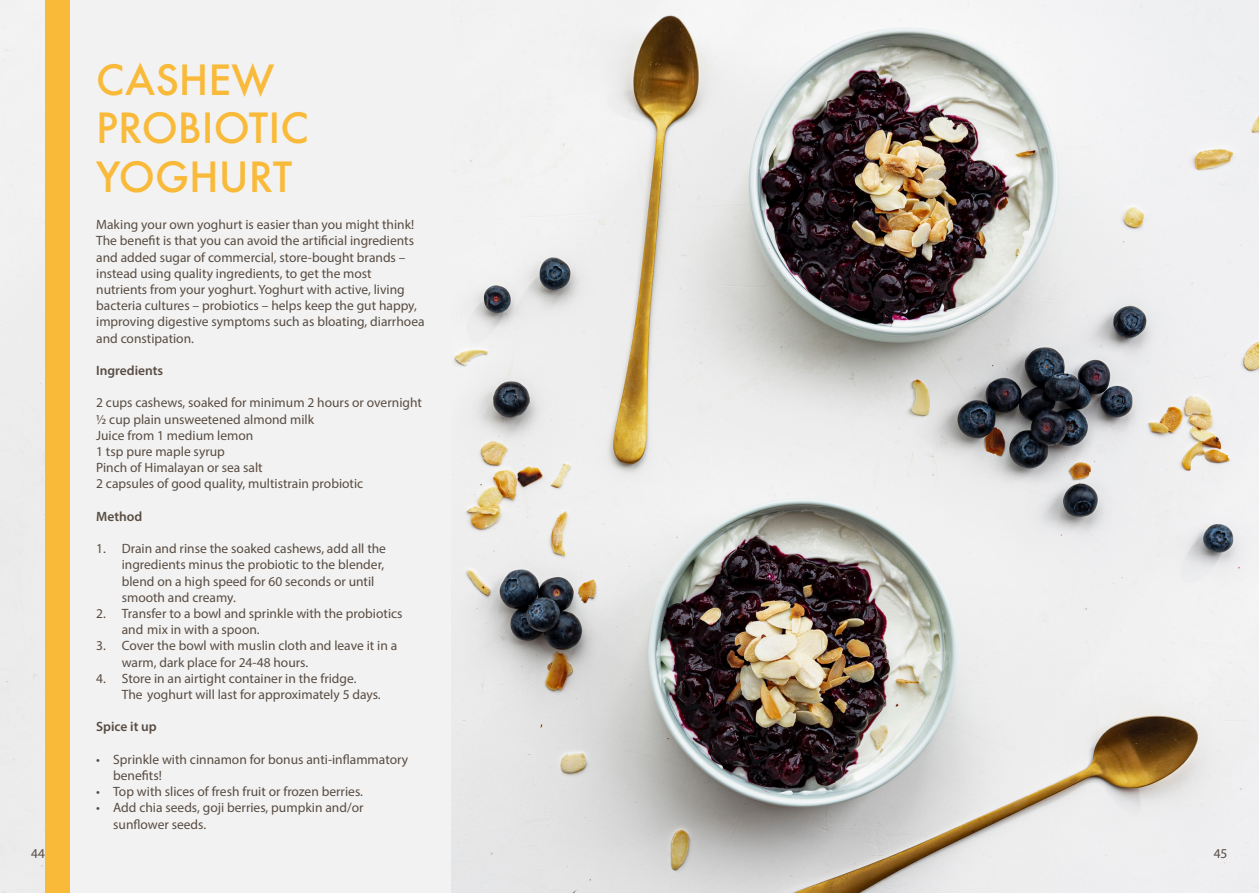
<style>
.page{position:relative;width:1259px;height:893px;background:#fff}
.page>*{position:absolute;margin:0;border:0;box-sizing:border-box;transform-origin:0 0}
.Headings{font:500 40.5px/48.6px "Futura";color:#f9ba3a}
.Body{font:13.5px/16.2px "Myriad Pro";color:#584c42}
.Body-2{font:600 13.5px "Myriad Pro";color:#584c42}
.Headings-2{font:13.5px "Myriad Pro";color:#584c42}
</style>
<div class="page">
<img style="left:0;top:0;width:1259px;height:893px">
<div style="left:45px;top:0;width:380px;height:893px;background:#f9ba3a"></div>
<div style="left:71px;top:0;width:380px;height:893px;background:#f2f2f2"></div>
<p class="Headings" style="left:96px;top:55px;width:214px">CASHEW<br>PROBIOTIC<br>YOGHURT</p>
<p class="Body" style="left:96px;top:216px;width:330px">Making your own yoghurt is easier than you might think!<br>The benefit is that you can avoid the artificial ingredients and added sugar of commercial, store-bought brands – instead using quality ingredients, to get the most nutrients from your yoghurt. Yoghurt with active, living bacteria cultures – probiotics – helps keep the gut happy, improving digestive symptoms such as bloating, diarrhoea and constipation.</p>
<p class="Body-2" style="left:96px;top:362px;width:68px">Ingredients</p>
<p class="Body" style="left:96px;top:395px;width:327px">2 cups cashews, soaked for minimum 2 hours or overnight</p>
<p class="Body" style="left:96px;top:411px;width:219px">½ cup plain unsweetened almond milk</p>
<p class="Body" style="left:96px;top:427px;width:159px">Juice from 1 medium lemon<br>1 tsp pure maple syrup</p>
<p class="Body" style="left:96px;top:459px;width:168px">Pinch of Himalayan or sea salt</p>
<p class="Body" style="left:96px;top:476px;width:268px">2 capsules of good quality, multistrain probiotic</p>
<p class="Body-2" style="left:96px;top:508px;width:48px">Method</p>
<p class="Body" style="left:122px;top:540px;width:266px;text-indent:-26px">1. Drain and rinse the soaked cashews, add all the ingredients minus the probiotic to the blender, blend on a high speed for 60 seconds or until smooth and creamy.</p>
<p class="Body" style="left:122px;top:605px;width:282px;text-indent:-26px">2. Transfer to a bowl and sprinkle with the probiotics and mix in with a spoon.</p>
<p class="Body" style="left:122px;top:638px;width:277px;text-indent:-26px">3. Cover the bowl with muslin cloth and leave it in a warm, dark place for 24-48 hours.</p>
<p class="Body" style="left:122px;top:670px;width:260px;text-indent:-26px">4. Store in an airtight container in the fridge.<br>The yoghurt will last for approximately 5 days.</p>
<p class="Body-2" style="left:96px;top:718px;width:62px">Spice it up</p>
<p class="Body" style="left:113px;top:751px;width:296px;text-indent:-17px">• Sprinkle with cinnamon for bonus anti-inflammatory benefits!</p>
<p class="Body" style="left:96px;top:783px;width:268px">• Top with slices of fresh fruit or frozen berries.</p>
<p class="Body" style="left:113px;top:800px;width:252px;text-indent:-17px">• Add chia seeds, goji berries, pumpkin and/or sunflower seeds.</p>
<p class="Headings-2" style="left:31px;top:845px;width:15px">44</p>
<p class="Headings-2" style="left:1214px;top:845px;width:15px">45</p>
</div>
